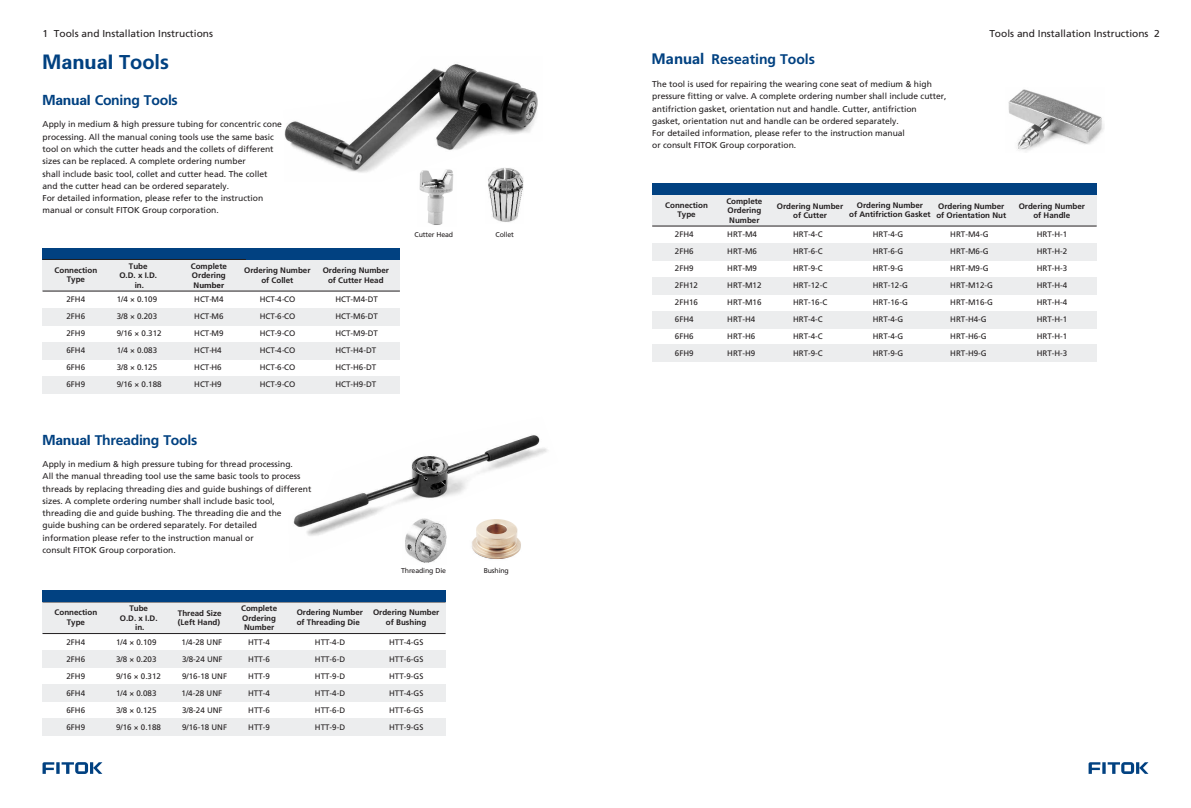
<style>
.page{position:relative;width:1191px;height:808px;background:#fff}
.page>*{position:absolute;margin:0;border:0;box-sizing:border-box;transform-origin:0 0}
.t1{font:20px "FZDHTJW GB1 0";color:#014181}
.t2{font:300 14px "Frutiger CE";letter-spacing:-.02em;color:#014181}
.t3{font:300 14px "Frutiger CE";color:#014181}
.t4{font:10px "Frutiger CE";color:#231f20}
.t5{font:8.5px/12.3px "Frutiger CE";color:#231f20}
.t6{font:8px/17px "Frutiger CE";color:#231f20;text-align:justify}
.t7{font:300 8px/9.5px "Frutiger CE";color:#231f20;text-align:center}
.t8{font:8px "FZDHTJW GB1 0";color:#231f20}
.t9{font:7px "Frutiger CE";letter-spacing:-.02em;color:#231f20}
.s1{font-family:"Frutiger CE";font-weight:300}
.s2{font-family:"Microsoft Ya Hei";font-weight:700}
.s3{font-family:"FZDHTJW GB1 0";font-weight:400}
</style>
<div class="page">
<svg style="left:43px;top:762px;width:59px;height:12px"></svg>
<svg style="left:1088px;top:762px;width:60px;height:12px"></svg>
<div style="left:43px;top:308px;width:357px;height:17px;background:#ecedee"></div>
<div style="left:43px;top:342px;width:357px;height:17px;background:#ecedee"></div>
<div style="left:43px;top:259px;width:357px;height:32px;background:#ecedee"></div>
<hr style="left:43px;top:291px;width:357px;height:1px;background:#231f20">
<div style="left:43px;top:248px;width:357px;height:11px;background:#014181"></div>
<div style="left:43px;top:376px;width:357px;height:17px;background:#ecedee"></div>
<hr style="left:43px;top:259px;width:203px;height:1px;background:#231f20">
<div style="left:652px;top:243px;width:444px;height:17px;background:#ecedee"></div>
<div style="left:652px;top:277px;width:444px;height:17px;background:#ecedee"></div>
<div style="left:652px;top:195px;width:444px;height:31px;background:#ecedee"></div>
<hr style="left:652px;top:194px;width:444px;height:1px;background:#231f20">
<hr style="left:652px;top:226px;width:444px;height:1px;background:#231f20">
<div style="left:652px;top:183px;width:444px;height:11px;background:#014181"></div>
<div style="left:652px;top:311px;width:444px;height:17px;background:#ecedee"></div>
<div style="left:652px;top:345px;width:444px;height:17px;background:#ecedee"></div>
<div style="left:43px;top:650px;width:402px;height:17px;background:#ecedee"></div>
<div style="left:43px;top:684px;width:402px;height:17px;background:#ecedee"></div>
<div style="left:43px;top:602px;width:402px;height:32px;background:#ecedee"></div>
<hr style="left:43px;top:602px;width:402px;height:1px;background:#231f20">
<hr style="left:43px;top:633px;width:402px;height:1px;background:#231f20">
<div style="left:43px;top:591px;width:402px;height:11px;background:#014181"></div>
<div style="left:43px;top:718px;width:402px;height:17px;background:#ecedee"></div>
<img style="left:284px;top:64px;width:254px;height:109px">
<img style="left:293px;top:435px;width:254px;height:101px">
<img style="left:1008px;top:89px;width:96px;height:63px">
<img style="left:417px;top:169px;width:40px;height:56px">
<img style="left:403px;top:516px;width:44px;height:47px">
<img style="left:485px;top:167px;width:39px;height:55px">
<img style="left:455px;top:509px;width:84px;height:41px">
<img style="left:472px;top:519px;width:48px;height:40px">
<p class="t4" style="left:43px;top:29px;width:172px">1 Tools and Installation Instructions</p>
<p class="t4" style="left:989px;top:29px;width:172px">Tools and Installation Instructions 2</p>
<h1 class="t1" style="left:43px;top:51px;width:128px">Manual <span class="s1">Tools</span></h1>
<h2 class="t3" style="left:651px;top:54px;width:165px"><span class="s2">Manual</span> Reseating Tools</h2>
<h2 class="t2" style="left:43px;top:94px;width:137px"><span class="s3">Manual</span> Coning Tools</h2>
<p class="t5" style="left:43px;top:119px;width:241px">Apply in medium &amp; high pressure tubing for concentric cone processing. All the manual coning tools use the same basic tool on which the cutter heads and the collets of different sizes can be replaced. A complete ordering number<br>shall include basic tool collet and cutter head. The collet and the cutter head can be ordered separately.<br>For detailed information, please refer to the instruction manual or consult FITOK Group corporation.</p>
<p class="t5" style="left:132px;top:168px;width:4px">,</p>
<p class="t9" style="left:414px;top:232px;width:40px">Cutter Head</p>
<p class="t7" style="left:55px;top:266px;width:44px">Connection<br>Type</p>
<p class="t6" style="left:66px;top:309px;width:20px">2FH6</p>
<p class="t6" style="left:66px;top:292px;width:20px">2FH4</p>
<p class="t6" style="left:66px;top:326px;width:20px">2FH9<br>6FH4<br>6FH6<br>6FH9</p>
<p class="t7" style="left:119px;top:262px;width:39px">Tube<br>O.D. x I.D. in.</p>
<p class="t6" style="left:117px;top:292px;width:46px;text-align:left">1/4 × 0.109<br>3/8 × 0.203<br>9/16 × 0.312<br>1/4 × 0.083</p>
<p class="t6" style="left:117px;top:377px;width:46px">9/16 × 0.188</p>
<p class="t6" style="left:117px;top:360px;width:42px">3/8 × 0.125</p>
<p class="t7" style="left:191px;top:262px;width:38px;text-align:left">Complete<br>Ordering</p>
<p class="t8" style="left:194px;top:281px;width:32px"><span class="s1">N</span>umber</p>
<p class="t7" style="left:244px;top:266px;width:68px;line-height:10.4px">Ordering Number of Collet</p>
<p class="t7" style="left:323px;top:266px;width:68px;line-height:10.4px">Ordering Number of Cutter Head</p>
<p class="t6" style="left:194px;top:292px;width:31px">HCT-M4<br>HCT-M6<br>HCT-M9<br>HCT-H4</p>
<p class="t6" style="left:194px;top:377px;width:29px">HCT-H9</p>
<p class="t6" style="left:194px;top:360px;width:29px">HCT-H6</p>
<p class="t6" style="left:260px;top:292px;width:37px">HCT-4-CO HCT-6-CO HCT-9-CO HCT-4-CO</p>
<p class="t6" style="left:260px;top:377px;width:37px">HCT-9-CO</p>
<p class="t6" style="left:260px;top:360px;width:37px">HCT-6-CO</p>
<p class="t6" style="left:335px;top:292px;width:44px">HCT-M4-DT HCT-M6-DT HCT-M9-DT HCT-H4-DT</p>
<p class="t6" style="left:335px;top:377px;width:42px">HCT-H9-DT</p>
<p class="t6" style="left:335px;top:360px;width:42px">HCT-H6-DT</p>
<h2 class="t2" style="left:43px;top:434px;width:156px"><span class="s3">Manual</span> Threading Tools</h2>
<p class="t5" style="left:43px;top:459px;width:270px">Apply in medium &amp; high pressure tubing for thread processing.<br>All the manual threading tool use the same basic tools to process threads by replacing threading dies and guide bushings of different sizes. A complete ordering number shall include basic tool, threading die and guide bushing. The threading die and the<br>guide bushing can be ordered separately. For detailed<br>information please refer to the instruction manual or<br>consult FITOK Group corporation.</p>
<p class="t9" style="left:401px;top:568px;width:46px">Threading Die</p>
<p class="t7" style="left:55px;top:608px;width:44px">Connection<br>Type</p>
<p class="t6" style="left:66px;top:651px;width:20px">2FH6</p>
<p class="t6" style="left:66px;top:634px;width:20px">2FH4</p>
<p class="t6" style="left:66px;top:668px;width:20px">2FH9<br>6FH4<br>6FH6<br>6FH9</p>
<p class="t7" style="left:120px;top:604px;width:39px">Tube<br>O.D. x I.D. in.</p>
<p class="t6" style="left:116px;top:634px;width:42px">1/4 × 0.109<br>3/8 × 0.203</p>
<p class="t6" style="left:116px;top:685px;width:42px">1/4 × 0.083</p>
<p class="t6" style="left:116px;top:719px;width:46px">9/16 × 0.188</p>
<p class="t6" style="left:116px;top:668px;width:46px">9/16 × 0.312</p>
<p class="t6" style="left:116px;top:702px;width:42px">3/8 × 0.125</p>
<p class="t7" style="left:178px;top:609px;width:45px;text-align:left">Thread Size (Left Hand)</p>
<p class="t6" style="left:182px;top:634px;width:47px;text-align:left">1/4-28 UNF<br>3/8-24 UNF<br>9/16-18 UNF</p>
<p class="t6" style="left:182px;top:685px;width:47px;text-align:left">1/4-28 UNF<br>3/8-24 UNF<br>9/16-18 UNF</p>
<p class="t7" style="left:241px;top:604px;width:38px;text-align:left">Complete<br>Ordering<br>Number</p>
<p class="t7" style="left:297px;top:608px;width:68px;text-align:left">Ordering Number of Threading Die</p>
<p class="t7" style="left:373px;top:608px;width:68px">Ordering Number of Bushing</p>
<p class="t6" style="left:248px;top:634px;width:23px">HTT-4<br>HTT-6<br>HTT-9<br>HTT-4<br>HTT-6<br>HTT-9</p>
<p class="t6" style="left:315px;top:634px;width:32px">HTT-4-D HTT-6-D HTT-9-D HTT-4-D HTT-6-D HTT-9-D</p>
<p class="t6" style="left:389px;top:634px;width:36px">HTT-4-GS HTT-6-GS HTT-9-GS HTT-4-GS HTT-6-GS HTT-9-GS</p>
<p class="t9" style="left:495px;top:232px;width:20px">Collet</p>
<p class="t9" style="left:483px;top:568px;width:27px">Bushing</p>
<p class="t5" style="left:652px;top:79px;width:296px">The tool is used for repairing the wearing cone seat of medium &amp; high pressure fitting or valve. A complete ordering number shall include cutter, antifriction gasket, orientation nut and handle. Cutter, antifriction gasket, orientation nut and handle can be ordered separately.<br>For detailed information, please refer to the instruction manual<br>or consult FITOK Group corporation.</p>
<p class="t7" style="left:726px;top:197px;width:38px;text-align:left">Complete<br>Ordering<br>Number</p>
<p class="t7" style="left:777px;top:202px;width:68px">Ordering Number of Cutter</p>
<p class="t7" style="left:849px;top:201px;width:83px">Ordering Number<br>of Antifriction Gasket</p>
<p class="t7" style="left:665px;top:201px;width:44px">Connection<br>Type</p>
<p class="t7" style="left:936px;top:202px;width:71px;text-align:left">Ordering Number of Orientation Nut</p>
<p class="t7" style="left:1018px;top:202px;width:68px">Ordering Number of Handle</p>
<p class="t6" style="left:675px;top:244px;width:20px">2FH6</p>
<p class="t6" style="left:793px;top:227px;width:31px">HRT-4-C HRT-6-C HRT-9-C</p>
<p class="t6" style="left:872px;top:227px;width:32px">HRT-4-G HRT-6-G HRT-9-G</p>
<p class="t6" style="left:950px;top:227px;width:40px">HRT-M4-G HRT-M6-G HRT-M9-G</p>
<p class="t6" style="left:675px;top:227px;width:20px">2FH4</p>
<p class="t6" style="left:675px;top:261px;width:20px">2FH9</p>
<p class="t6" style="left:727px;top:227px;width:31px">HRT-M4<br>HRT-M6<br>HRT-M9</p>
<p class="t6" style="left:1036px;top:227px;width:32px">HRT-H-1<br>HRT-H-2<br>HRT-H-3</p>
<p class="t6" style="left:675px;top:278px;width:25px">2FH12<br>2FH16</p>
<p class="t6" style="left:675px;top:312px;width:20px">6FH4<br>6FH6<br>6FH9</p>
<p class="t6" style="left:727px;top:278px;width:36px">HRT-M12<br>HRT-M16</p>
<p class="t6" style="left:727px;top:312px;width:29px">HRT-H4<br>HRT-H6<br>HRT-H9</p>
<p class="t6" style="left:793px;top:278px;width:36px">HRT-12-C<br>HRT-16-C</p>
<p class="t6" style="left:793px;top:312px;width:31px">HRT-4-C HRT-4-C HRT-9-C</p>
<p class="t6" style="left:872px;top:278px;width:37px">HRT-12-G<br>HRT-16-G</p>
<p class="t6" style="left:872px;top:312px;width:32px">HRT-4-G HRT-4-G HRT-9-G</p>
<p class="t6" style="left:950px;top:278px;width:44px">HRT-M12-G<br>HRT-M16-G</p>
<p class="t6" style="left:950px;top:312px;width:38px">HRT-H4-G HRT-H6-G HRT-H9-G</p>
<p class="t6" style="left:1036px;top:278px;width:32px">HRT-H-4<br>HRT-H-4</p>
<p class="t6" style="left:1036px;top:312px;width:32px">HRT-H-1<br>HRT-H-1<br>HRT-H-3</p>
</div>
